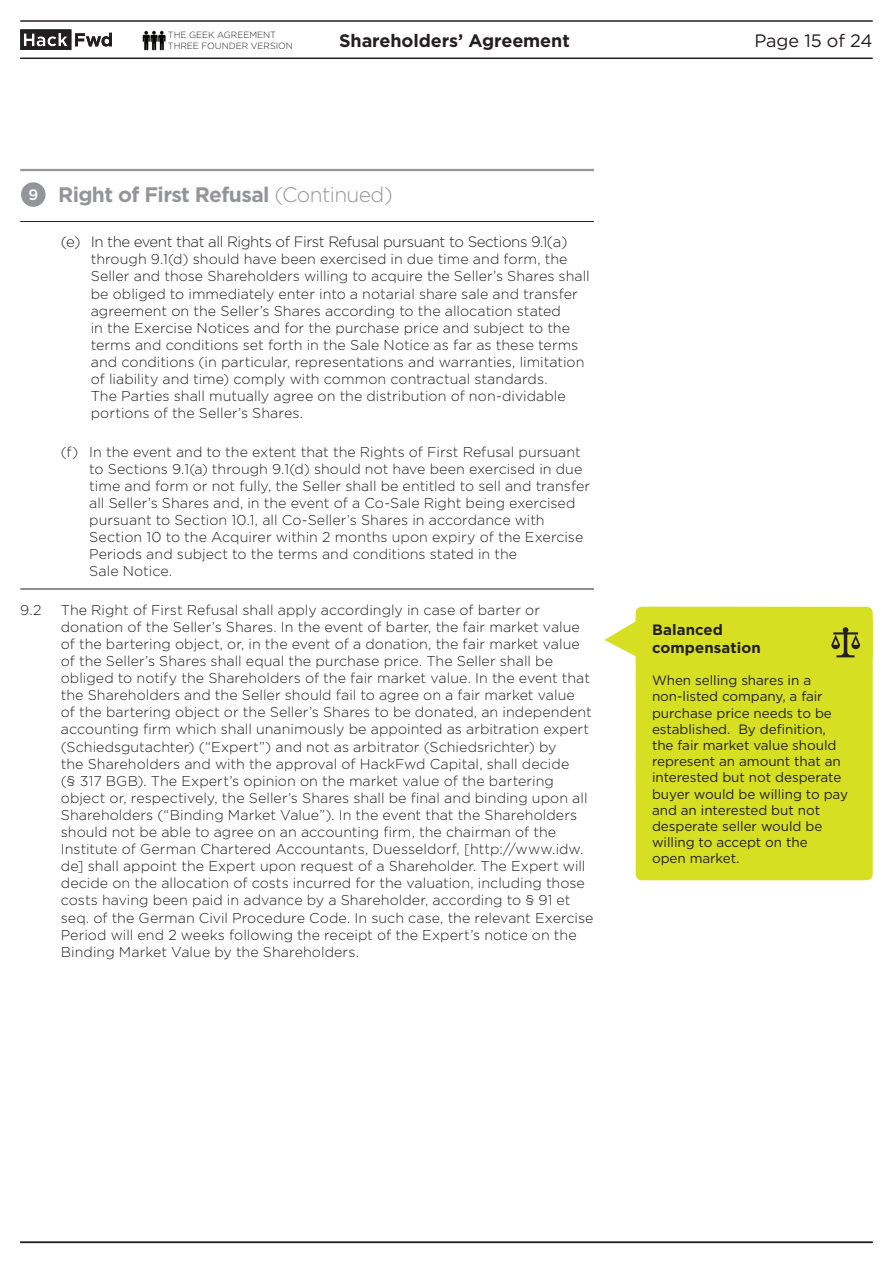
<style>
.page{position:relative;width:893px;height:1263px;background:#fff}
.page>*{position:absolute;margin:0;border:0;box-sizing:border-box;transform-origin:0 0}
.t1{font:700 21px "Gotham";letter-spacing:-.03em;color:#939598}
.t2{font:700 18px "Gotham";letter-spacing:-.005em;color:#231f20}
.t3{font:18px "Gotham";letter-spacing:-.005em;color:#231f20}
.t4{font:300 15px "Gotham";letter-spacing:-.03em;color:#231f20}
.t5{font:700 15px/18px "Gotham";letter-spacing:.005em;color:#231f20}
.t6{font:500 15px "Gotham";color:#fff}
.t7{font:300 14.25px/17.1px "Gotham";letter-spacing:-.005em;color:#231f20}
.t8{font:13.5px/16.2px "Gotham";letter-spacing:-.005em;color:#231f20}
.t9{font:300 9px/10.8px "Gotham";letter-spacing:-.005em;color:#231f20}
.s1{font-weight:300}
</style>
<div class="page">
<hr style="left:20px;top:20px;width:853px;height:2px;background:#231f20">
<hr style="left:20px;top:58px;width:853px;height:1px;background:#231f20">
<hr style="left:20px;top:1241px;width:853px;height:2px;background:#231f20">
<svg style="left:20px;top:29px;width:92px;height:21px"></svg>
<img style="left:143px;top:31px;width:22px;height:20px">
<div style="left:22px;top:183px;width:23px;height:23px;background:#939598;border-radius:50%"></div>
<div style="left:21px;top:182px;width:25px;height:25px;border:1px solid #939598;border-radius:50%"></div>
<hr style="left:20px;top:221px;width:574px;height:1px;background:#231f20">
<hr style="left:20px;top:589px;width:574px;height:1px;background:#231f20">
<hr style="left:20px;top:169px;width:574px;height:2px;background:#939598">
<div style="left:636px;top:607px;width:237px;height:273px;background:#d6df21;border-radius:6px"></div>
<svg style="left:604px;top:620px;width:269px;height:37px"></svg>
<p class="t9" style="left:168px;top:30px;width:125px">The geek agreement<br>Three Foun der version</p>
<p class="t2" style="left:339px;top:28px;width:232px">Shareholders’ Agreement</p>
<p class="t3" style="left:754px;top:29px;width:120px">Page 15 of 24</p>
<p class="t6" style="left:28px;top:185px;width:11px">9</p>
<h1 class="t1" style="left:58px;top:181px;width:336px">Right of First Refusal <span class="s1">(Continued)</span></h1>
<p class="t4" style="left:61px;top:233px;width:508px">(e) I n the event that all Rights of First Refusal pursuant to Sections 9.1(a)</p>
<p class="t7" style="left:91px;top:251px;width:500px">through 9.1(d) should have been exercised in due time and form, the Seller and those Shareholders willing to acquire the Seller’s Shares shall be obliged to immediately enter into a notarial share sale and transfer agreement on the Seller’s Shares according to the allocation stated<br>in the Exercise Notices and for the purchase price and subject to the terms and conditions set forth in the Sale Notice as far as these terms and conditions (in particular, representations and warranties, limitation of liability and time) comply with common contractual standards.<br>The Parties shall mutually agree on the distribution of non-dividable portions of the Seller’s Shares.</p>
<p class="t7" style="left:89px;top:443px;width:502px;text-indent:-29px">(f) I n the event and to the extent that the Rights of First Refusal pursuant to Sections 9.1(a) through 9.1(d) should not have been exercised in due time and form or not fully, the Seller shall be entitled to sell and transfer all Seller’s Shares and, in the event of a Co-Sale Right being exercised pursuant to Section 10.1, all Co-Seller’s Shares in accordance with Section 10 to the Acquirer within 2 months upon expiry of the Exercise Periods and subject to the terms and conditions stated in the<br>Sale Notice.</p>
<p class="t7" style="left:20px;top:601px;width:23px">9.2</p>
<p class="t7" style="left:61px;top:601px;width:534px">The Right of First Refusal shall apply accordingly in case of barter or donation of the Seller’s Shares. I n the event of barter, the fair market value of the bartering object, or, in the event of a donation, the fair market value of the Seller’s Shares shall equal the purchase price. The Seller shall be obliged to notify the Shareholders of the fair market value. I n the event that the Shareholders and the Seller should fail to agree on a fair market value<br>of the bartering object or the Seller’s Shares to be donated, an independent accounting firm which shall unanimously be appointed as arbitration expert (Schiedsgutachter) (“Expert”) and not as arbitrator (Schiedsrichter) by<br>the Shareholders and with the approval of HackFwd Capital, shall decide<br>(§ 317 BG B). The Expert’s opinion on the market value of the bartering object or, respectively, the Seller’s Shares shall be final and binding upon all Shareholders (“Binding Market Value”). I n the event that the Shareholders should not be able to agree on an accounting firm, the chairman of the<br>I nstitute of German Chartered Accountants, D uesseldorf, [http://www.idw. de] shall appoint the Expert upon request of a Shareholder. The Expert will decide on the allocation of costs incurred for the valuation, including those costs having been paid in advance by a Shareholder, according to § 91 et seq. of the German Civil Procedure Code. I n such case, the relevant Exercise Period will end 2 weeks following the receipt of the Expert’s notice on the Binding Market Value by the Shareholders.</p>
<p class="t5" style="left:652px;top:620px;width:110px">Balanced compensation</p>
<p class="t8" style="left:652px;top:672px;width:198px">When selling shares in a non-listed company, a fair purchase price needs to be established. By definition, the fair market value should represent an amount that an interested but not desperate buyer would be willing to pay and an interested but not desperate seller would be willing to accept on the<br>open market.</p>
</div>
